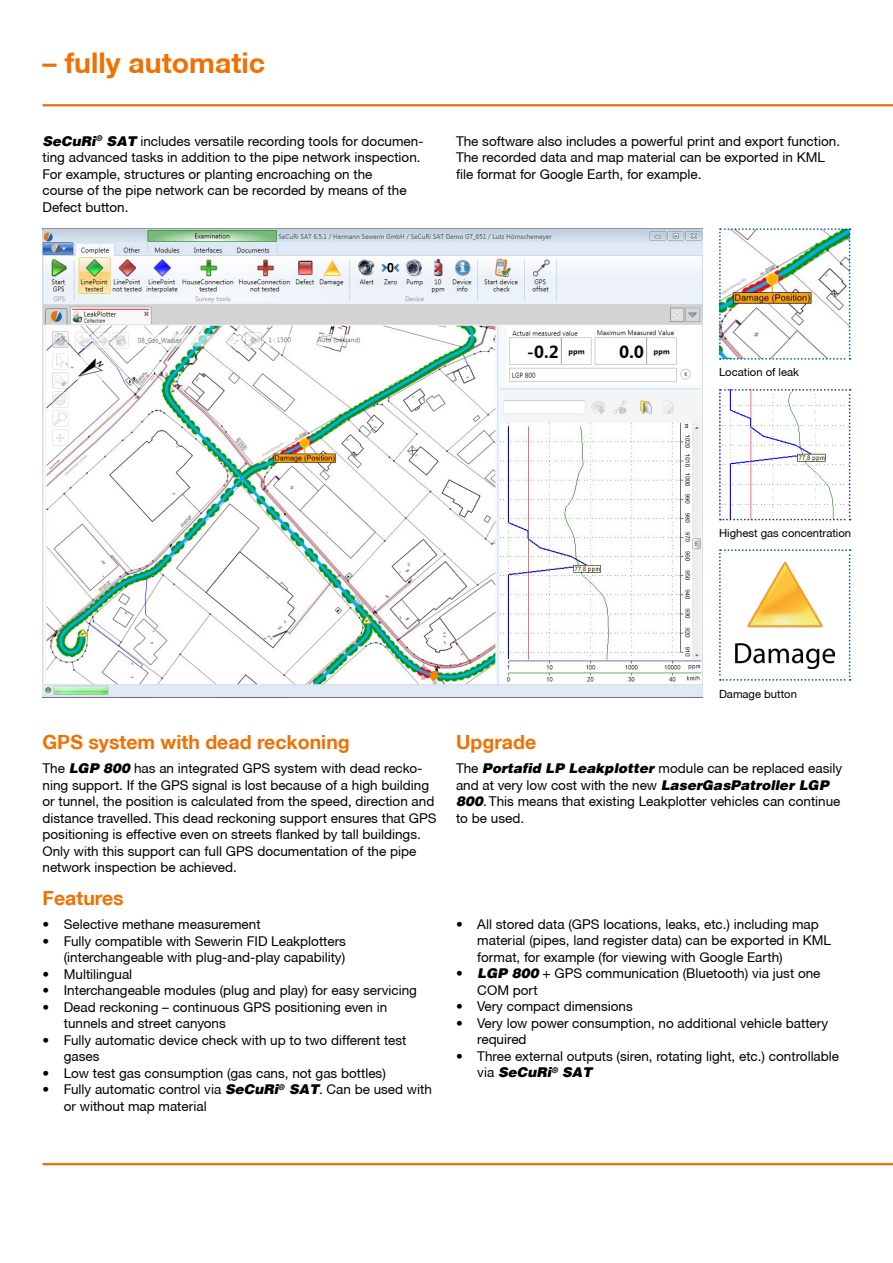
<style>
.page{position:relative;width:893px;height:1263px;background:#fff}
.page>*{position:absolute;margin:0;border:0;box-sizing:border-box;transform-origin:0 0}
.t1{font:700 28.5px "Helvetica Neue CE";color:#ee7203}
.t2{font:700 19.5px "Helvetica Neue LT";color:#ee7203}
.t3{font:13.5px/16.5px "Helvetica Neue CE";color:#000}
.t4{font:13.5px "Airbus Special";color:#000}
.t5{font:11.25px "Helvetica Neue CE";color:#000}
.s1{font-family:"Airbus Special"}
.s2{font-family:"Helvetica Neue CE"}
</style>
<div class="page">
<hr style="left:43px;top:104px;width:850px;height:2px;background:#ee7203">
<hr style="left:43px;top:1163px;width:850px;height:2px;background:#ee7203">
<img style="left:43px;top:229px;width:660px;height:469px">
<img style="left:719px;top:228px;width:132px;height:132px">
<svg style="left:719px;top:389px;width:132px;height:131px"></svg>
<svg style="left:719px;top:549px;width:132px;height:132px"></svg>
<h1 class="t1" style="left:43px;top:45px;width:224px">– fully automatic</h1>
<p class="t3" style="left:43px;top:133px;width:383px"><span class="s1">SeCuRi</span><sup>®</sup> <span class="s1">SAT</span> includes versatile recording tools for documen&shy;ting advanced tasks in addition to the pipe network inspection.<br>For example, structures or planting encroaching on the<br>course of the pipe network can be recorded by means of the Defect button.</p>
<p class="t3" style="left:456px;top:133px;width:386px">The software also includes a powerful print and export function.<br>The recorded data and map material can be exported in KML file format for Google Earth, for example.</p>
<p class="t5" style="left:719px;top:365px;width:82px">Location of leak</p>
<p class="t5" style="left:719px;top:526px;width:134px">Highest gas concentration</p>
<h2 class="t2" style="left:43px;top:730px;width:309px">GPS system with dead reckoning</h2>
<p class="t3" style="left:43px;top:760px;width:396px">The <span class="s1">LGP 800</span> has an integrated GPS system with dead recko&shy;ning support. If the GPS signal is lost because of a high building or tunnel, the position is calculated from the speed, direction and distance travelled. This dead reckoning support ensures that GPS positioning is effective even on streets flanked by tall buildings.<br>Only with this support can full GPS documentation of the pipe network inspection be achieved.</p>
<h2 class="t2" style="left:43px;top:886px;width:83px">Features</h2>
<p class="t3" style="left:43px;top:916px;width:220px">• Selective methane measurement</p>
<p class="t3" style="left:43px;top:933px;width:305px;text-align:right">• Fully compatible with Sewerin FID Leakplotters (interchangeable with plug-and-play capability)</p>
<p class="t3" style="left:43px;top:966px;width:91px">• Multilingual</p>
<p class="t3" style="left:43px;top:982px;width:376px">• Interchangeable modules (plug and play) for easy servicing</p>
<p class="t3" style="left:64px;top:999px;width:325px;text-indent:-21px">• Dead reckoning – continuous GPS positioning even in tunnels and street canyons</p>
<p class="t3" style="left:64px;top:1032px;width:344px;text-indent:-21px">• Fully automatic device check with up to two different test gases</p>
<p class="t3" style="left:43px;top:1065px;width:345px">• Low test gas consumption (gas cans, not gas bottles)</p>
<p class="t3" style="left:64px;top:1081px;width:370px;text-indent:-21px">• Fully automatic control via <span class="s1">SeCuRi</span><sup>®</sup> <span class="s1">SAT</span>. Can be used with or without map material</p>
<p class="t5" style="left:719px;top:687px;width:79px">Damage button</p>
<h2 class="t2" style="left:456px;top:730px;width:82px">Upgrade</h2>
<p class="t3" style="left:456px;top:760px;width:388px">The <span class="s1">Portafid LP Leakplotter</span> module can be replaced easily and at very low cost with the new <span class="s1">LaserGasPatroller LGP 800</span>. This means that existing Leakplotter vehicles can continue to be used.</p>
<p class="t3" style="left:477px;top:916px;width:355px;text-indent:-21px">• All stored data (GPS locations, leaks, etc.) including map material (pipes, land register data) can be exported in KML format, for example (for viewing with Google Earth)</p>
<p class="t3" style="left:477px;top:965px;width:345px;text-indent:-21px">• <span class="s1">LGP 800</span> + GPS communication (Bluetooth) via just one<br>COM port</p>
<p class="t3" style="left:456px;top:998px;width:178px">• Very compact dimensions</p>
<p class="t3" style="left:477px;top:1015px;width:352px;text-indent:-21px">• Very low power consumption, no additional vehicle battery required</p>
<p class="t3" style="left:456px;top:1048px;width:385px">• Three external outputs (siren, rotating light, etc.) controllable</p>
<p class="t4" style="left:477px;top:1065px;width:116px"><span class="s2">via</span> SeCuRi<sup>®</sup> SAT</p>
</div>
